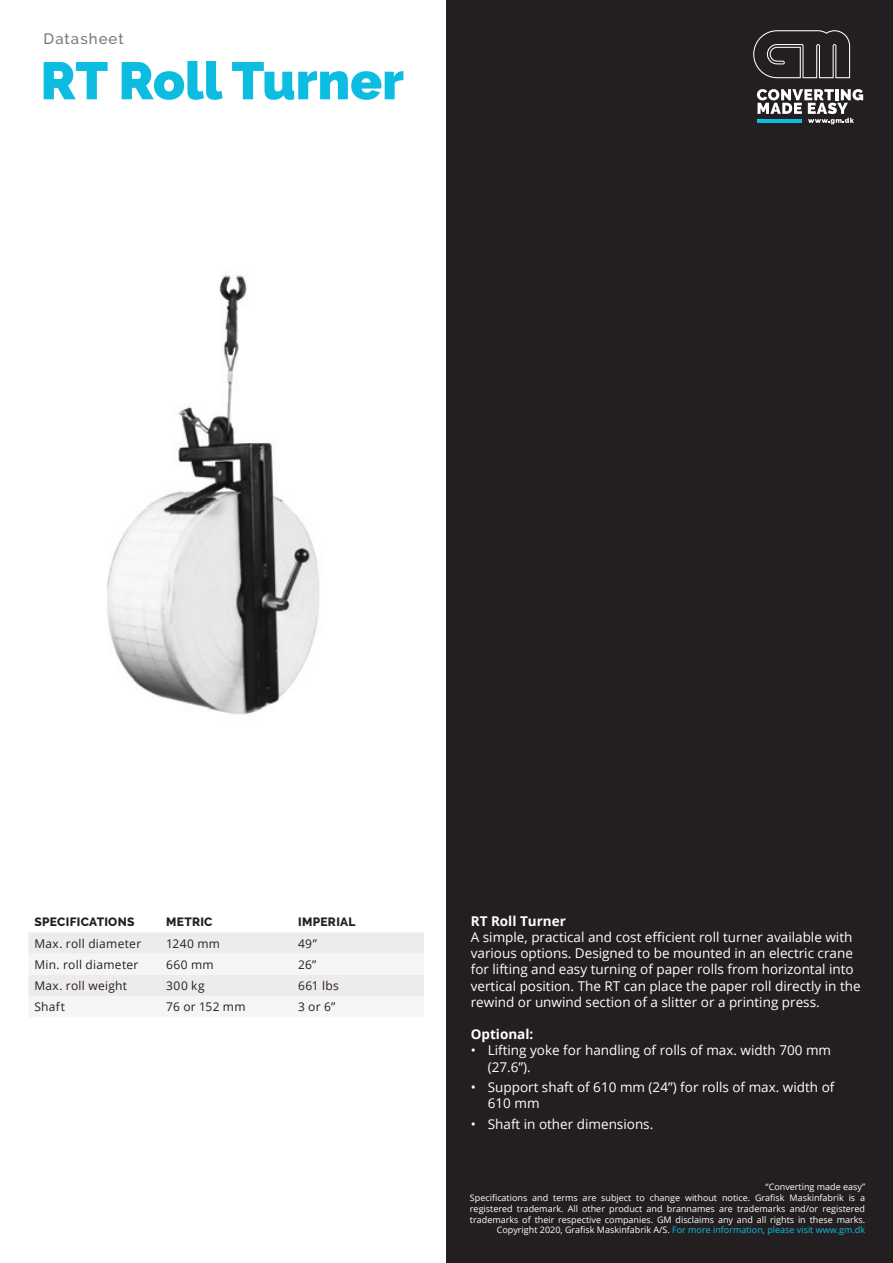
<style>
.page{position:relative;width:893px;height:1263px;background:#fff}
.page>*{position:absolute;margin:0;border:0;box-sizing:border-box;transform-origin:0 0}
.Title_CYAN{font:900 52.5px "Raleway";color:#0dbde1}
.t1{font:500 15px "Raleway";letter-spacing:.07em;color:#757679}
.Normal_text{font:13.5px/16.2px "Open Sans";color:#fff}
.Normal_text-2{font:700 13.5px "Open Sans";color:#fff}
.Table_text{font:12px "Open Sans";letter-spacing:.025em;color:#231f20}
.Table_titles{font:800 12px "Raleway";letter-spacing:.025em;color:#231f20}
.t2{font:9px/10.8px "Open Sans";color:#fff;text-align:right}
.s1{color:#0dbde1}
</style>
<div class="page">
<div style="left:446px;top:0;width:447px;height:1263px;background:#231f20"></div>
<svg style="left:753px;top:30px;width:97px;height:48px"></svg>
<svg style="left:757px;top:89px;width:106px;height:35px"></svg>
<hr style="left:757px;top:119px;width:45px;height:4px;background:#0dbde1">
<img style="left:107px;top:275px;width:213px;height:440px">
<svg style="left:28px;top:932px;width:396px;height:64px"></svg>
<p class="t1" style="left:44px;top:30px;width:82px">Datasheet</p>
<p class="Title_CYAN" style="left:40px;top:50px;width:365px">RT Roll Turner</p>
<p class="Table_titles" style="left:34px;top:915px;width:102px">SPECIFICATIONS</p>
<p class="Table_titles" style="left:166px;top:915px;width:48px">METRIC</p>
<p class="Table_titles" style="left:298px;top:915px;width:59px">IMPERIAL</p>
<p class="Table_text" style="left:34px;top:935px;width:108px">Max. roll diameter</p>
<p class="Table_text" style="left:166px;top:935px;width:55px">1240 mm</p>
<p class="Table_text" style="left:298px;top:935px;width:20px">49”</p>
<p class="Table_text" style="left:34px;top:956px;width:106px">Min. roll diameter</p>
<p class="Table_text" style="left:166px;top:956px;width:49px">660 mm</p>
<p class="Table_text" style="left:298px;top:956px;width:20px">26”</p>
<p class="Table_text" style="left:34px;top:977px;width:94px">Max. roll weight</p>
<p class="Table_text" style="left:166px;top:977px;width:40px">300 kg</p>
<p class="Table_text" style="left:298px;top:977px;width:42px">661 lbs</p>
<p class="Table_text" style="left:34px;top:998px;width:32px">Shaft</p>
<p class="Table_text" style="left:166px;top:998px;width:81px">76 or 152 mm</p>
<p class="Table_text" style="left:298px;top:998px;width:39px">3 or 6”</p>
<p class="Normal_text-2" style="left:471px;top:911px;width:97px">RT Roll Turner</p>
<p class="Normal_text" style="left:471px;top:928px;width:391px">A simple, practical and cost efficient roll turner available with various options. Designed to be mounted in an electric crane for lifting and easy turning of paper rolls from horizontal into vertical position. The RT can place the paper roll directly in the rewind or unwind section of a slitter or a printing press.</p>
<p class="Normal_text-2" style="left:471px;top:1025px;width:64px">Optional:</p>
<p class="Normal_text" style="left:488px;top:1042px;width:345px;text-indent:-17px">• Lifting yoke for handling of rolls of max. width 700 mm (27.6”).</p>
<p class="Normal_text" style="left:488px;top:1079px;width:348px;text-indent:-17px">• Support shaft of 610 mm (24”) for rolls of max. width of<br>610 mm</p>
<p class="Normal_text" style="left:471px;top:1115px;width:184px">• Shaft in other dimensions.</p>
<p class="t2" style="left:765px;top:1181px;width:101px">“Converting made easy”</p>
<p class="t2" style="left:470px;top:1192px;width:397px">Specifications and terms are subject to change without notice. Grafisk Maskinfabrik is a registered trademark. All other product and brannames are trademarks and/or registered trademarks of their respective companies. GM disclaims any and all rights in these marks.<br>Copyright 2020, Grafisk Maskinfabrik A/S. <span class="s1">For more information, please visit www.gm.dk</span></p>
</div>
